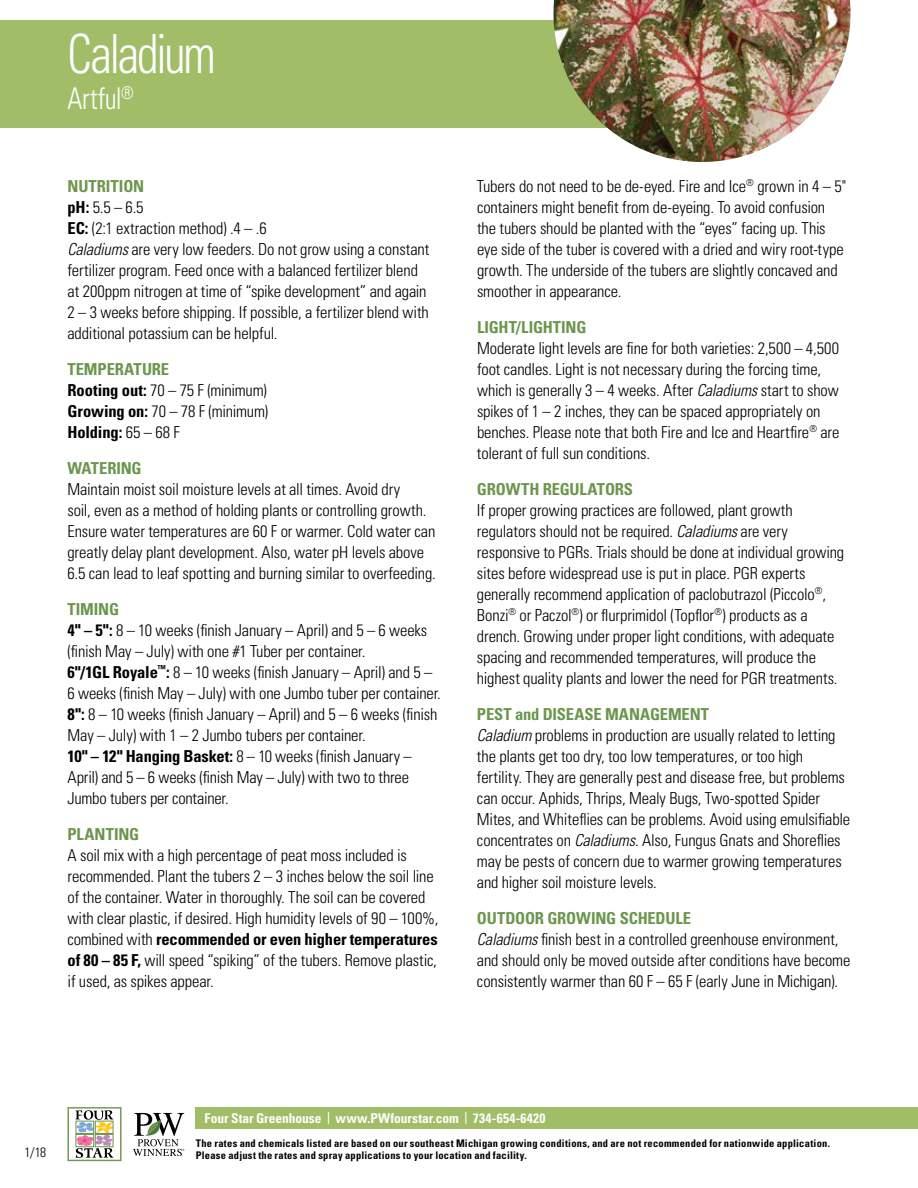
<style>
.page{position:relative;width:918px;height:1188px;background:#fff}
.page>*{position:absolute;margin:0;border:0;box-sizing:border-box;transform-origin:0 0}
.t1{font:300 condensed 54px "Univers LT Std";letter-spacing:-.05em;color:#fff;scale:.9 1}
.t2{font:300 condensed 30px "Univers LT Std";letter-spacing:-.01em;color:#fff;scale:.9 1}
.t3{font:300 condensed 16.5px/21px "Univers LT Std";letter-spacing:-.01em;color:#000}
.t4{font:700 condensed 16.5px "Univers LT Std";letter-spacing:-.01em;color:#6c964e}
.t5{font:700 condensed 13.5px "Univers LT Std";letter-spacing:.005em;color:#fff}
.t6{font:300 condensed 13.5px "Univers LT Std";color:#000}
.t7{font:700 condensed 10.5px/12px "Univers LT Std";letter-spacing:.02em;color:#000}
.s1{font-weight:700;color:#6c964e}
.s2{font-weight:700}
.s3{font-style:italic}
.s4{font-weight:300;font-size:16.5px}
</style>
<div class="page">
<div style="left:196px;top:1107px;width:722px;height:21px;background:#a1bd67"></div>
<svg style="left:67px;top:1107px;width:54px;height:54px"></svg>
<svg style="left:133px;top:1113px;width:51px;height:43px"></svg>
<div style="left:0;top:20px;width:648px;height:108px;background:#a1bd67"></div>
<img style="left:554px;top:0;width:296px;height:162px">
<h1 class="t1" style="left:68px;top:21px;width:166px">Caladium</h1>
<h2 class="t2" style="left:68px;top:80px;width:75px">Artful<sup>®</sup></h2>
<p class="t3" style="left:68px;top:176px;width:363px"><span class="s1">NUTRITION<br></span><span class="s2">pH:</span> 5.5 – 6.5<br><span class="s2">EC:</span> (2:1 extraction method) .4 – .6<br><span class="s3">Caladiums</span> are very low feeders. Do not grow using a constant fertilizer program. Feed once with a balanced fertilizer blend at 200ppm nitrogen at time of “spike development” and again 2 – 3 weeks before shipping. If possible, a fertilizer blend with additional potassium can be helpful.</p>
<p class="t3" style="left:68px;top:359px;width:202px"><span class="s1">TEMPERATURE<br></span><span class="s2">Rooting out:</span> 70 – 75 F (minimum)<br><span class="s2">Growing on:</span> 70 – 78 F (minimum)<br><span class="s2">Holding:</span> 65 – 68 F</p>
<p class="t4" style="left:68px;top:458px;width:76px">WATERING</p>
<p class="t3" style="left:68px;top:479px;width:370px">Maintain moist soil moisture levels at all times. Avoid dry<br>soil, even as a method of holding plants or controlling growth.<br>Ensure water temperatures are 60 F or warmer. Cold water can greatly delay plant development. Also, water pH levels above 6.5 can lead to leaf spotting and burning similar to overfeeding.</p>
<p class="t3" style="left:68px;top:599px;width:375px"><span class="s1">TIMING<br></span><span class="s2">4" – 5":</span> 8 – 10 weeks (finish January – April) and 5 – 6 weeks (finish May – July) with one #1 Tuber per container.<br><span class="s2">6"/1GL Royale</span><sup>™</sup><span class="s2">:</span> 8 – 10 weeks (finish January – April) and 5 – 6 weeks (finish May – July) with one Jumbo tuber per container.<br><span class="s2">8":</span> 8 – 10 weeks (finish January – April) and 5 – 6 weeks (finish May – July) with 1 – 2 Jumbo tubers per container.<br><span class="s2">10" – 12" Hanging Basket:</span> 8 – 10 weeks (finish January – April) and 5 – 6 weeks (finish May – July) with two to three Jumbo tubers per container.</p>
<p class="t4" style="left:68px;top:824px;width:73px">PLANTING</p>
<p class="t3" style="left:68px;top:845px;width:372px">A soil mix with a high percentage of peat moss included is recommended. Plant the tubers 2 – 3 inches below the soil line of the container. Water in thoroughly. The soil can be covered with clear plastic, if desired. High humidity levels of 90 – 100%, combined with <span class="s2">recommended or even higher temperatures of 80 – 85 F,</span> will speed “spiking” of the tubers. Remove plastic, if used, as spikes appear.</p>
<p class="t3" style="left:477px;top:176px;width:371px">Tubers do not need to be de-eyed. Fire and Ice<sup>®</sup> grown in 4 – 5" containers might benefit from de-eyeing. To avoid confusion the tubers should be planted with the “eyes” facing up. This eye side of the tuber is covered with a dried and wiry root-type growth. The underside of the tubers are slightly concaved and smoother in appearance.</p>
<p class="t4" style="left:477px;top:317px;width:111px">LIGHT/LIGHTING</p>
<p class="t3" style="left:477px;top:338px;width:364px">Moderate light levels are fine for both varieties: 2,500 – 4,500 foot candles. Light is not necessary during the forcing time, which is generally 3 – 4 weeks. After <span class="s3">Caladiums</span> start to show spikes of 1 – 2 inches, they can be spaced appropriately on benches. Please note that both Fire and Ice and Heartfire<sup>®</sup> are tolerant of full sun conditions.</p>
<p class="t4" style="left:477px;top:479px;width:158px">GROWTH REGULATORS</p>
<p class="t3" style="left:477px;top:500px;width:369px">If proper growing practices are followed, plant growth regulators should not be required. <span class="s3">Caladiums</span> are very responsive to PGRs. Trials should be done at individual growing sites before widespread use is put in place. PGR experts generally recommend application of paclobutrazol (Piccolo<sup>®</sup>, Bonzi<sup>®</sup> or Paczol<sup>®</sup>) or flurprimidol (Topflor<sup>®</sup>) products as a drench. Growing under proper light conditions, with adequate spacing and recommended temperatures, will produce the highest quality plants and lower the need for PGR treatments.</p>
<p class="t3" style="left:477px;top:704px;width:375px"><span class="s1">PEST and DISEASE MANAGEMENT<br></span><span class="s3">Caladium</span> problems in production are usually related to letting the plants get too dry, too low temperatures, or too high fertility. They are generally pest and disease free, but problems can occur. Aphids, Thrips, Mealy Bugs, Two-spotted Spider Mites, and Whiteflies can be problems. Avoid using emulsifiable concentrates on <span class="s3">Caladiums</span>. Also, Fungus Gnats and Shoreflies may be pests of concern due to warmer growing temperatures and higher soil moisture levels.</p>
<p class="t3" style="left:477px;top:908px;width:375px"><span class="s1">OUTDOOR GROWING SCHEDULE<br></span><span class="s3">Caladiums</span> finish best in a controlled greenhouse environment, and should only be moved outside after conditions have become consistently warmer than 60 F – 65 F (early June in Michigan).</p>
<p class="t6" style="left:24px;top:1144px;width:23px">1/18</p>
<p class="t5" style="left:205px;top:1110px;width:342px">Four Star Greenhouse <span class="s4">I</span> www.PWfourstar.com <span class="s4">I</span> 734-654-6420</p>
<p class="t7" style="left:196px;top:1137px;width:636px">The rates and chemicals listed are based on our southeast Michigan growing conditions, and are not recommended for nationwide application.<br>Please adjust the rates and spray applications to your location and facility.</p>
</div>
